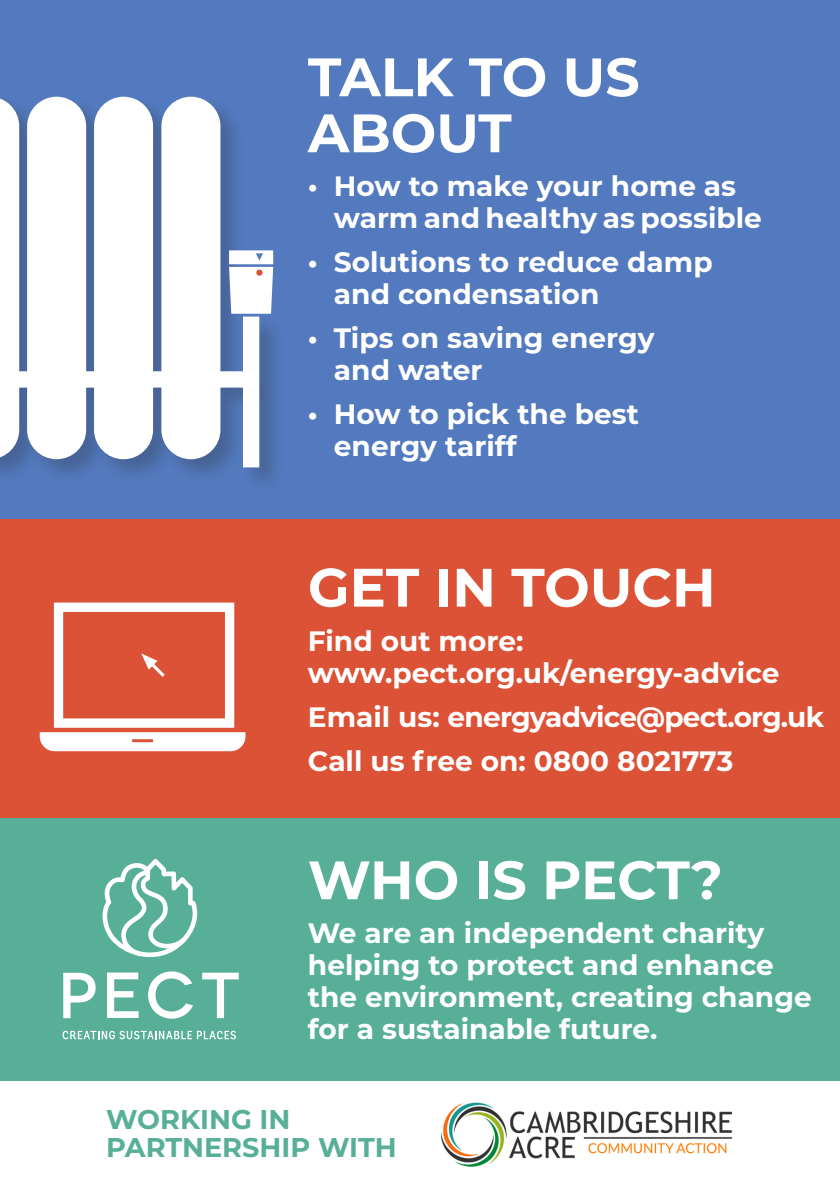
<style>
.page{position:relative;width:840px;height:1191px;background:#fff}
.page>*{position:absolute;margin:0;border:0;box-sizing:border-box;transform-origin:0 0}
.t1{font:700 54px/56px "Montserrat";color:#fff}
.t2{font:700 28px/32px "Montserrat";color:#fff}
.t3{font:700 28px "Montserrat";letter-spacing:-.03em;color:#fff}
.t4{font:700 27.2px "Montserrat";color:#58af97}
</style>
<div class="page">
<div style="left:0;top:794px;width:839px;height:286px;background:#58af97"></div>
<div style="left:0;top:519px;width:839px;height:298px;background:#dc5236"></div>
<div style="left:0;top:0;width:839px;height:519px;background:#537abe"></div>
<div style="left:0;top:94px;width:284px;height:398px;background:#231f20;opacity:.25"></div>
<svg style="left:0;top:97px;width:259px;height:370px;background:#d5dcea"></svg>
<svg style="left:229px;top:250px;width:44px;height:64px;background:#eef0f5"></svg>
<svg style="left:40px;top:602px;width:205px;height:149px"></svg>
<img style="left:440px;top:1102px;width:292px;height:65px">
<svg style="left:102px;top:859px;width:96px;height:98px"></svg>
<svg style="left:63px;top:972px;width:33px;height:46px"></svg>
<svg style="left:107px;top:972px;width:31px;height:46px"></svg>
<svg style="left:148px;top:971px;width:45px;height:47px"></svg>
<svg style="left:202px;top:972px;width:37px;height:46px"></svg>
<svg style="left:62px;top:1030px;width:174px;height:9px"></svg>
<p class="t1" style="left:308px;top:46px;width:333px">TALK TO US<br>ABOUT</p>
<p class="t2" style="left:334px;top:169px;width:429px;text-indent:-26px">• How to make your home as warm and healthy as possible</p>
<p class="t2" style="left:334px;top:245px;width:380px;text-indent:-26px">• Solutions to reduce damp and condensation</p>
<p class="t2" style="left:308px;top:321px;width:348px">• Tips on saving energy</p>
<p class="t2" style="left:334px;top:353px;width:150px">and water</p>
<p class="t2" style="left:308px;top:397px;width:332px">• How to pick the best</p>
<p class="t2" style="left:334px;top:429px;width:184px">energy tariff</p>
<p class="t1" style="left:308px;top:557px;width:409px">GET IN TOUCH</p>
<p class="t2" style="left:308px;top:623px;width:472px">Find out more: www.pect.org.uk/energy-advice</p>
<p class="t3" style="left:308px;top:696px;width:517px">Email us: energyadvice@pect.org.uk</p>
<p class="t2" style="left:308px;top:743px;width:426px">Call us free on: 0800 8021773</p>
<p class="t1" style="left:308px;top:849px;width:416px">WHO IS PECT?</p>
<p class="t2" style="left:308px;top:916px;width:505px">We are an independent charity helping to protect and enhance the environment, creating change for a sustainable future.</p>
<p class="t4" style="left:106px;top:1100px;width:186px">WORKING IN</p>
<p class="t4" style="left:106px;top:1128px;width:292px">PARTNERSHIP WITH</p>
</div>
